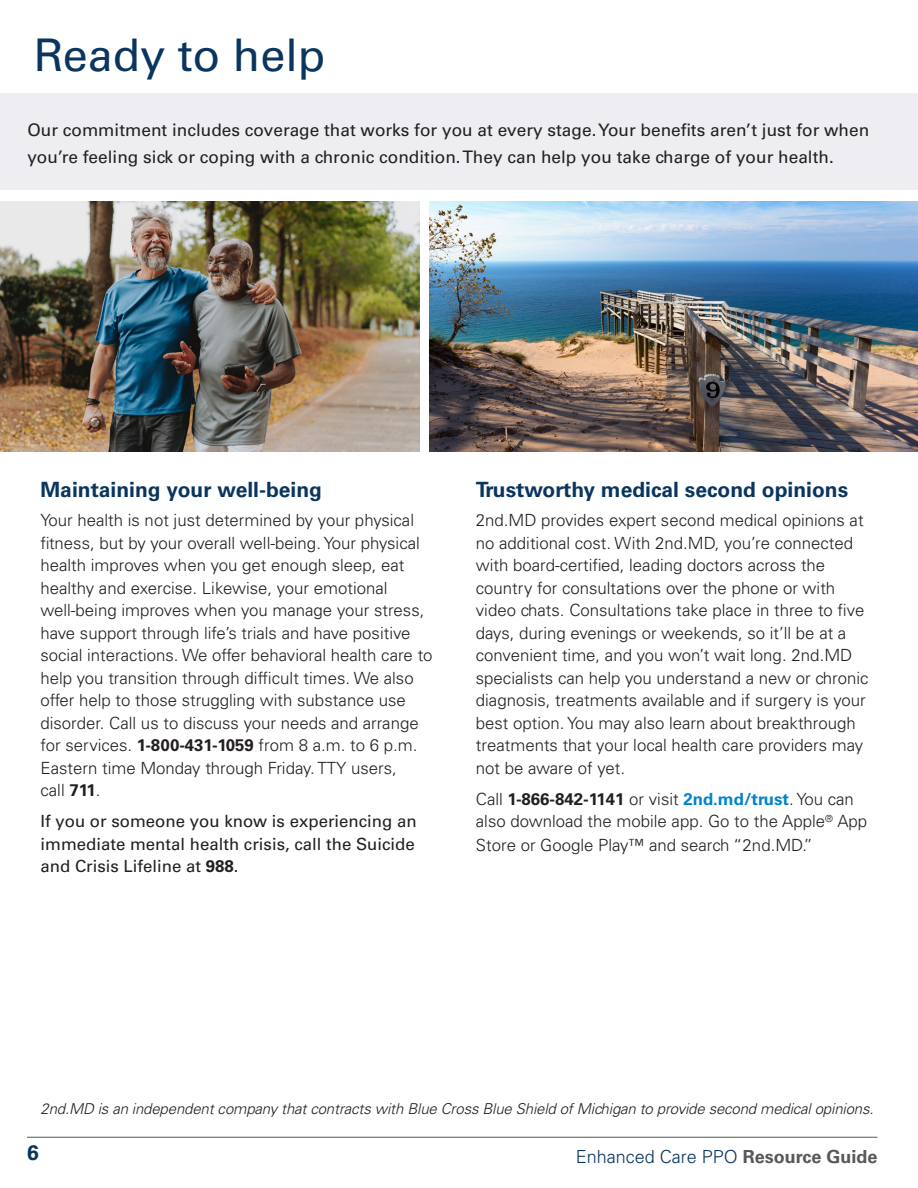
<style>
.page{position:relative;width:918px;height:1188px;background:#fff}
.page>*{position:absolute;margin:0;border:0;box-sizing:border-box;transform-origin:0 0}
.section_head{font:45px "Univers LT Std";color:#0a355e}
.subhead{font:700 21px "Univers LT Std";color:#0a355e}
.t1{font:300 18px "Univers LT Std";color:#0a355e}
.body{font:17.25px/27px "Univers LT Std";color:#231f20}
.body-2{font:300 16.8px/22.5px "Univers LT Std";color:#231f20}
.body-3{font:16.8px/22.5px "Univers LT Std";color:#231f20;text-align:justify}
.Disclaimer{font:italic 300 15px "Univers LT Std";letter-spacing:-.01em;color:#231f20}
.s1{font-weight:700}
.s2{font-weight:700;color:#0083ca}
.s3{font-weight:700;color:#57585a}
</style>
<div class="page">
<hr style="left:27px;top:1137px;width:851px;height:1px;background:#57585a">
<div style="left:0;top:93px;width:918px;height:97px;background:#eeedf1"></div>
<img style="left:429px;top:202px;width:489px;height:249px">
<img style="left:0;top:202px;width:419px;height:249px">
<p class="section_head" style="left:34px;top:28px;width:293px">Ready to help</p>
<p class="body" style="left:27px;top:116px;width:843px">Our commitment includes coverage that works for you at every stage. Your benefits aren’t just for when you’re feeling sick or coping with a chronic condition. They can help you take charge of your health.</p>
<p class="subhead" style="left:40px;top:477px;width:283px">Maintaining your well-being</p>
<p class="body-2" style="left:40px;top:509px;width:394px">Your health is not just determined by your physical fitness, but by your overall well-being. Your physical health improves when you get enough sleep, eat healthy and exercise. Likewise, your emotional well-being improves when you manage your stress, have support through life’s trials and have positive social interactions. We offer behavioral health care to help you transition through difficult times. We also offer help to those struggling with substance use disorder. Call us to discuss your needs and arrange for services. <span class="s1">1-800-431-1059</span> from 8 a.m. to 6 p.m.<br>Eastern time Monday through Friday. TTY users,<br>call <span class="s1">711</span>.</p>
<p class="body-3" style="left:40px;top:810px;width:378px">If you or someone you know is experiencing an immediate mental health crisis, call the Suicide and Crisis Lifeline at <span class="s1">988</span>.</p>
<p class="subhead" style="left:476px;top:477px;width:374px">Trustworthy medical second opinions</p>
<p class="body-2" style="left:476px;top:509px;width:394px">2nd.MD provides expert second medical opinions at no additional cost. With 2nd.MD, you’re connected with board-certified, leading doctors across the country for consultations over the phone or with video chats. Consultations take place in three to five days, during evenings or weekends, so it’ll be at a convenient time, and you won’t wait long. 2nd.MD specialists can help you understand a new or chronic diagnosis, treatments available and if surgery is your best option. You may also learn about breakthrough treatments that your local health care providers may not be aware of yet.</p>
<p class="body-2" style="left:476px;top:788px;width:393px">Call <span class="s1">1-866-842-1141</span> or visit <span class="s2">2nd.md/trust</span>. You can also download the mobile app. Go to the Apple<sup>®</sup> App</p>
<p class="body-2" style="left:476px;top:834px;width:338px">Store or Google Play™ and search “2nd.MD.”</p>
<p class="Disclaimer" style="left:40px;top:1100px;width:835px">2nd.MD is an independent company that contracts with Blue Cross Blue Shield of Michigan to provide second medical opinions.</p>
<p class="subhead" style="left:27px;top:1140px;width:13px">6</p>
<p class="t1" style="left:576px;top:1146px;width:303px">Enhanced Care PPO <span class="s3">Resource Guide</span></p>
</div>
